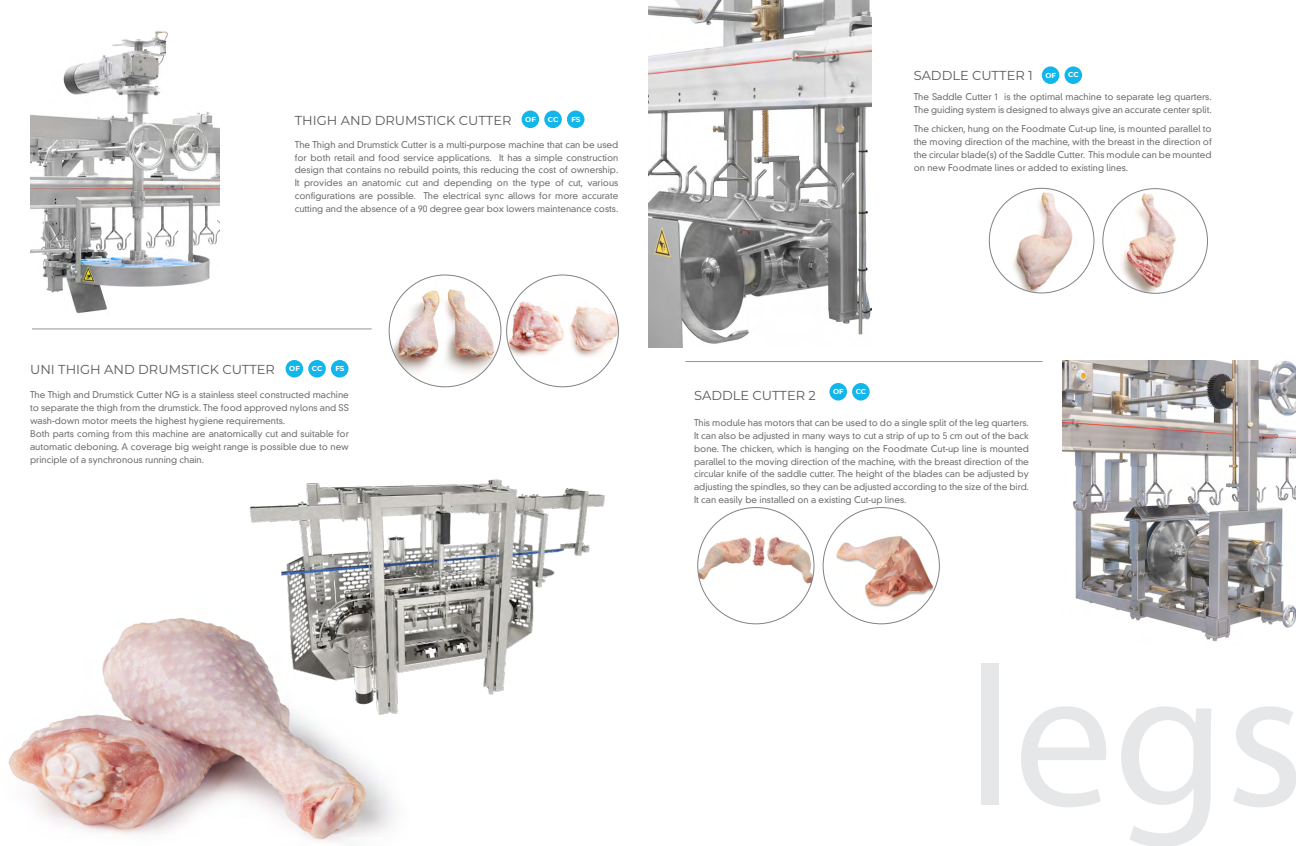
<style>
.page{position:relative;width:1296px;height:846px;background:#fff}
.page>*{position:absolute;margin:0;border:0;box-sizing:border-box;transform-origin:0 0}
.t1{font:200px "Myriad Pro";color:#e6e7e8}
.t2{font:13px "Montserrat";color:#58595b}
.t3{font:300 9px/13px "DIN Neuzeit Grotesk LT Pro";color:#6d6e71;text-align:justify}
.t4{font:700 7.2px "Montserrat";color:#fff}
</style>
<div class="page">
<img style="left:8px;top:618px;width:386px;height:228px">
<img style="left:30px;top:31px;width:190px;height:283px">
<img style="left:648px;top:0;width:223px;height:347px">
<img style="left:1063px;top:360px;width:233px;height:282px">
<hr style="left:685px;top:361px;width:358px;height:1px;background:#939598">
<img style="left:507px;top:275px;width:111px;height:112px;border-radius:56px">
<img style="left:998px;top:188px;width:81px;height:105px">
<img style="left:1119px;top:189px;width:72px;height:104px">
<img style="left:833px;top:533px;width:104px;height:77px">
<img style="left:698px;top:534px;width:116px;height:51px">
<div style="left:544px;top:111px;width:18px;height:17px;background:#13b6ea;border-radius:50%"></div>
<div style="left:567px;top:111px;width:17px;height:17px;background:#13b6ea;border-radius:50%"></div>
<div style="left:522px;top:111px;width:17px;height:17px;background:#13b6ea;border-radius:50%"></div>
<div style="left:1065px;top:66px;width:17px;height:18px;background:#13b6ea;border-radius:50%"></div>
<div style="left:1042px;top:66px;width:17px;height:18px;background:#13b6ea;border-radius:50%"></div>
<div style="left:852px;top:383px;width:18px;height:18px;background:#13b6ea;border-radius:50%"></div>
<div style="left:829px;top:383px;width:18px;height:18px;background:#13b6ea;border-radius:50%"></div>
<img style="left:220px;top:479px;width:385px;height:247px">
<div style="left:308px;top:360px;width:18px;height:18px;background:#13b6ea;border-radius:50%"></div>
<div style="left:331px;top:360px;width:17px;height:18px;background:#13b6ea;border-radius:50%"></div>
<div style="left:286px;top:360px;width:17px;height:18px;background:#13b6ea;border-radius:50%"></div>
<hr style="left:32px;top:329px;width:340px;height:1px;background:#939598">
<img style="left:389px;top:275px;width:112px;height:112px;border-radius:56px">
<h2 class="t2" style="left:295px;top:111px;width:218px">THIGH AND DRUMSTICK CUTTER</h2>
<p class="t4" style="left:525px;top:114px;width:12px">OF</p>
<p class="t4" style="left:548px;top:114px;width:12px">CC</p>
<p class="t4" style="left:571px;top:114px;width:11px">FS</p>
<p class="t3" style="left:295px;top:138px;width:325px">The Thigh and Drumstick Cutter is a multi-purpose machine that can be used for both retail and food service applications. It has a simple construction design that contains no rebuild points, this reducing the cost of ownership.<br>It provides an anatomic cut and depending on the type of cut, various configurations are possible. The electrical sync allows for more accurate cutting and the absence of a 90 degree gear box lowers maintenance costs.</p>
<h2 class="t2" style="left:30px;top:361px;width:271px">UNI THIGH AND DRUMSTICK CUTTER <sup>OF</sup></h2>
<p class="t4" style="left:312px;top:363px;width:12px">CC</p>
<p class="t4" style="left:335px;top:364px;width:11px">FS</p>
<p class="t3" style="left:30px;top:388px;width:320px;text-align:left">The Thigh and Drumstick Cutter NG is a stainless steel constructed machine to separate the thigh from the drumstick. The food approved nylons and SS wash-down motor meets the highest hygiene requirements.<br>Both parts coming from this machine are anatomically cut and suitable for automatic deboning. A coverage big weight range is possible due to new principle of a synchronous running chain.</p>
<h2 class="t2" style="left:914px;top:66px;width:121px">SADDLE CUTTER 1</h2>
<p class="t4" style="left:1046px;top:70px;width:12px">OF</p>
<p class="t4" style="left:1068px;top:70px;width:12px">CC</p>
<p class="t3" style="left:914px;top:90px;width:300px">The Saddle Cutter 1 is the optimal machine to separate leg quarters.<br>The guiding system is designed to always give an accurate center split.</p>
<p class="t3" style="left:914px;top:122px;width:300px">The chicken, hung on the Foodmate Cut-up line, is mounted parallel to the moving direction of the machine, with the breast in the direction of the circular blade(s) of the Saddle Cutter. This module can be mounted on new Foodmate lines or added to existing lines.</p>
<p class="t4" style="left:833px;top:387px;width:12px">OF</p>
<p class="t4" style="left:856px;top:386px;width:12px">CC</p>
<h2 class="t2" style="left:694px;top:386px;width:123px">SADDLE CUTTER 2</h2>
<p class="t3" style="left:694px;top:416px;width:336px">This module has motors that can be used to do a single split of the leg quarters.<br>It can also be adjusted in many ways to cut a strip of up to 5 cm out of the back bone. The chicken, which is hanging on the Foodmate Cut-up line is mounted parallel to the moving direction of the machine, with the breast direction of the circular knife of the saddle cutter. The height of the blades can be adjusted by adjusting the spindles, so they can be adjusted according to the size of the bird.<br>It can easily be installed on a existing Cut-up lines.</p>
<h1 class="t1" style="left:966px;top:615px;width:340px">legs</h1>
</div>
